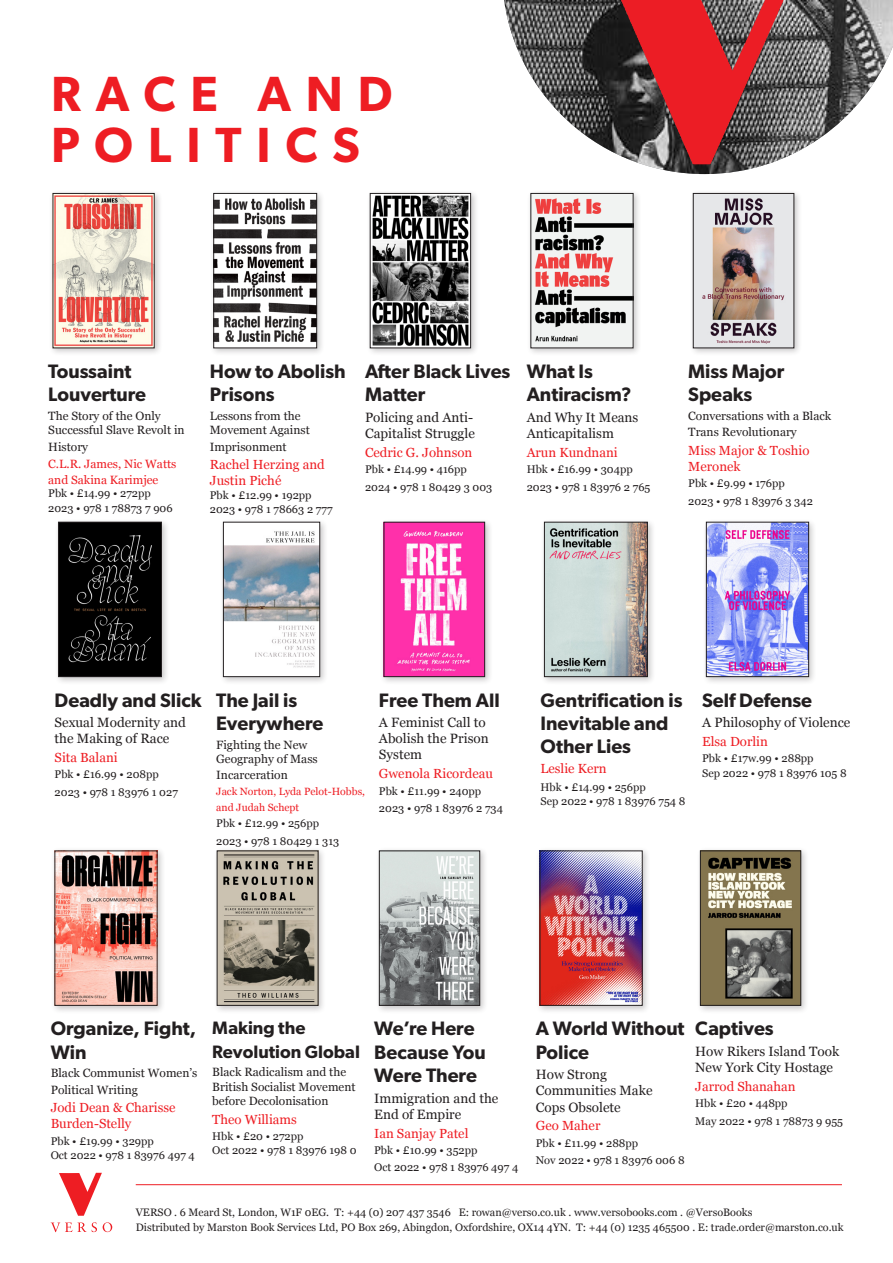
<style>
.page{position:relative;width:893px;height:1263px;background:#fff}
.page>*{position:absolute;margin:0;border:0;box-sizing:border-box;transform-origin:0 0}
.t1{font:600 49.5px "Gibson";letter-spacing:.3em;color:#ee1d23}
.t2{font:600 19.5px/23.4px "Gibson";color:#231f20}
.t3{font:600 18px/23.4px "Gibson";color:#231f20}
.sub{font:13.5px/16.2px "Georgia";color:#231f20}
.author{font:13.2px/15.9px "Georgia";color:#ee1d23}
.sub-2{font:12px/14.4px "Georgia";color:#231f20}
.author-2{font:12px/15.9px "Georgia";color:#ee1d23}
.biblio{font:11.1px "Georgia";color:#231f20}
.blurb{font:11.1px "Georgia";color:#231f20}
.t4{font:10.8px "Georgia";color:#231f20}
.author-3{font:10.5px/15.9px "Georgia";color:#ee1d23}
</style>
<div class="page">
<div style="left:366px;top:190px;width:113px;height:166px;background:#231f20;opacity:.25"></div>
<img style="left:372px;top:195px;width:97px;height:151px">
<div style="left:370px;top:193px;width:101px;height:155px;border:1px solid #231f20"></div>
<div style="left:380px;top:518px;width:113px;height:167px;background:#231f20;opacity:.25"></div>
<img style="left:386px;top:524px;width:97px;height:151px">
<div style="left:384px;top:522px;width:101px;height:155px;border:1px solid #231f20"></div>
<div style="left:375px;top:847px;width:113px;height:167px;background:#231f20;opacity:.25"></div>
<img style="left:381px;top:853px;width:97px;height:150px">
<div style="left:379px;top:851px;width:101px;height:154px;border:1px solid #231f20"></div>
<div style="left:527px;top:190px;width:114px;height:166px;background:#231f20;opacity:.25"></div>
<img style="left:533px;top:195px;width:98px;height:151px">
<div style="left:541px;top:518px;width:115px;height:167px;background:#231f20;opacity:.25"></div>
<img style="left:546px;top:524px;width:100px;height:151px">
<div style="left:544px;top:522px;width:104px;height:155px;border:1px solid #231f20"></div>
<div style="left:536px;top:847px;width:115px;height:167px;background:#231f20;opacity:.25"></div>
<img style="left:542px;top:853px;width:98px;height:150px">
<div style="left:689px;top:190px;width:113px;height:166px;background:#231f20;opacity:.25"></div>
<img style="left:695px;top:195px;width:97px;height:151px">
<div style="left:693px;top:193px;width:101px;height:155px;border:1px solid #231f20"></div>
<div style="left:702px;top:518px;width:115px;height:167px;background:#231f20;opacity:.25"></div>
<img style="left:708px;top:524px;width:99px;height:151px">
<div style="left:706px;top:522px;width:103px;height:155px;border:1px solid #231f20"></div>
<div style="left:697px;top:847px;width:112px;height:167px;background:#231f20;opacity:.25"></div>
<img style="left:702px;top:853px;width:97px;height:150px">
<div style="left:700px;top:851px;width:101px;height:154px;border:1px solid #231f20"></div>
<div style="left:55px;top:518px;width:115px;height:167px;background:#231f20;opacity:.25"></div>
<img style="left:60px;top:524px;width:100px;height:151px">
<div style="left:58px;top:522px;width:104px;height:155px;border:1px solid #231f20"></div>
<div style="left:51px;top:847px;width:115px;height:167px;background:#231f20;opacity:.25"></div>
<img style="left:57px;top:853px;width:98px;height:150px">
<div style="left:49px;top:190px;width:114px;height:166px;background:#231f20;opacity:.25"></div>
<img style="left:55px;top:195px;width:97px;height:151px">
<div style="left:220px;top:518px;width:108px;height:167px;background:#231f20;opacity:.25"></div>
<div style="left:223px;top:522px;width:97px;height:155px;background:#fff"></div>
<img style="left:225px;top:531px;width:93px;height:137px">
<div style="left:223px;top:522px;width:97px;height:155px;border:1px solid #231f20"></div>
<div style="left:213px;top:847px;width:114px;height:167px;background:#231f20;opacity:.25"></div>
<img style="left:219px;top:853px;width:97px;height:150px">
<div style="left:210px;top:190px;width:115px;height:166px;background:#231f20;opacity:.25"></div>
<img style="left:215px;top:195px;width:100px;height:151px">
<div style="left:213px;top:193px;width:104px;height:155px;border:1px solid #231f20"></div>
<hr style="left:136px;top:1184px;width:706px;height:1px;background:#ee1d23">
<svg style="left:59px;top:1173px;width:43px;height:43px"></svg>
<svg style="left:51px;top:1222px;width:35px;height:10px"></svg>
<svg style="left:92px;top:1222px;width:5px;height:10px"></svg>
<svg style="left:103px;top:1222px;width:9px;height:10px"></svg>
<img style="left:504px;top:0;width:389px;height:174px">
<img style="left:562px;top:0;width:284px;height:171px">
<p class="t1" style="left:51px;top:64px;width:343px">RACE AND</p>
<p class="t1" style="left:51px;top:116px;width:310px">POLITICS</p>
<p class="t2" style="left:48px;top:359px;width:99px">Toussaint<br>Louverture</p>
<p class="sub-2" style="left:48px;top:408px;width:138px">The Story of the Only<br>Successful Slave Revolt in</p>
<p class="sub-2" style="left:48px;top:439px;width:41px">History</p>
<p class="author-2" style="left:48px;top:455px;width:130px">C.L.R. James, Nic Watts and Sakina Karimjee</p>
<p class="blurb" style="left:48px;top:485px;width:104px">Pbk • £14.99 • 272pp</p>
<p class="biblio" style="left:48px;top:500px;width:126px">2023 • 978 1 78873 7 906</p>
<p class="t2" style="left:210px;top:359px;width:137px">How to Abolish<br>Prisons</p>
<p class="sub-2" style="left:210px;top:408px;width:101px">Lessons from the<br>Movement Against</p>
<p class="sub-2" style="left:210px;top:439px;width:78px">Imprisonment</p>
<p class="author" style="left:210px;top:456px;width:116px">Rachel Herzing and<br>Justin Piché</p>
<p class="blurb" style="left:210px;top:487px;width:103px">Pbk • £12.99 • 192pp</p>
<p class="biblio" style="left:210px;top:501px;width:124px">2023 • 978 1 78663 2 777</p>
<p class="t2" style="left:365px;top:359px;width:147px">After Black Lives<br>Matter</p>
<p class="sub" style="left:365px;top:408px;width:111px">Policing and Anti-<br>Capitalist Struggle</p>
<p class="author" style="left:365px;top:444px;width:109px">Cedric G. Johnson</p>
<p class="blurb" style="left:365px;top:461px;width:103px">Pbk • £14.99 • 416pp</p>
<p class="biblio" style="left:365px;top:479px;width:129px">2024 • 978 1 80429 3 003</p>
<p class="t2" style="left:527px;top:359px;width:106px">What Is<br>Antiracism?</p>
<p class="sub" style="left:527px;top:408px;width:113px">And Why It Means<br>Anticapitalism</p>
<p class="author" style="left:527px;top:444px;width:93px">Arun Kundnani</p>
<p class="blurb" style="left:527px;top:461px;width:108px">Hbk • £16.99 • 304pp</p>
<p class="biblio" style="left:527px;top:479px;width:125px">2023 • 978 1 83976 2 765</p>
<p class="t2" style="left:688px;top:359px;width:97px">Miss Major<br>Speaks</p>
<p class="sub-2" style="left:688px;top:407px;width:144px;line-height:16.2px">Conversations with a Black<br>Trans Revolutionary</p>
<p class="author" style="left:688px;top:442px;width:123px">Miss Major &amp; Toshio<br>Meronek</p>
<p class="blurb" style="left:688px;top:475px;width:98px">Pbk • £9.99 • 176pp</p>
<p class="biblio" style="left:688px;top:493px;width:126px">2023 • 978 1 83976 3 342</p>
<p class="t2" style="left:55px;top:688px;width:149px">Deadly and Slick</p>
<p class="sub" style="left:55px;top:714px;width:133px">Sexual Modernity and the Making of Race</p>
<p class="author" style="left:55px;top:749px;width:65px">Sita Balani</p>
<p class="blurb" style="left:55px;top:766px;width:106px">Pbk • £16.99 • 208pp</p>
<p class="biblio" style="left:55px;top:784px;width:125px">2023 • 978 1 83976 1 027</p>
<p class="t2" style="left:216px;top:688px;width:109px">The Jail is<br>Everywhere</p>
<p class="sub-2" style="left:216px;top:737px;width:103px">Fighting the New<br>Geography of Mass</p>
<p class="sub-2" style="left:216px;top:767px;width:73px">Incarceration</p>
<p class="author-3" style="left:216px;top:783px;width:150px">Jack Norton, Lyda Pelot-Hobbs, and Judah Schept</p>
<p class="blurb" style="left:216px;top:815px;width:104px">Pbk • £12.99 • 256pp</p>
<p class="biblio" style="left:216px;top:832px;width:124px">2023 • 978 1 80429 1 313</p>
<p class="t2" style="left:379px;top:688px;width:122px">Free Them All</p>
<p class="sub" style="left:379px;top:714px;width:111px">A Feminist Call to<br>Abolish the Prison<br>System</p>
<p class="author" style="left:379px;top:765px;width:116px">Gwenola Ricordeau</p>
<p class="blurb" style="left:379px;top:783px;width:104px">Pbk • £11.99 • 240pp</p>
<p class="biblio" style="left:379px;top:800px;width:126px">2023 • 978 1 83976 2 734</p>
<p class="t2" style="left:541px;top:688px;width:144px">Gentrification is<br>Inevitable and<br>Other Lies</p>
<p class="author" style="left:541px;top:760px;width:68px">Leslie Kern</p>
<p class="biblio" style="left:541px;top:779px;width:107px">Hbk • £14.99 • 256pp</p>
<p class="biblio" style="left:541px;top:793px;width:146px">Sep 2022 • 978 1 83976 754 8</p>
<p class="t2" style="left:702px;top:688px;width:111px">Self Defense</p>
<p class="sub" style="left:702px;top:714px;width:150px">A Philosophy of Violence</p>
<p class="author" style="left:702px;top:733px;width:67px">Elsa Dorlin</p>
<p class="biblio" style="left:702px;top:750px;width:113px">Pbk • £17w.99 • 288pp</p>
<p class="biblio" style="left:702px;top:764px;width:146px">Sep 2022 • 978 1 83976 105 8</p>
<p class="t2" style="left:51px;top:1016px;width:147px">Organize, Fight,<br>Win</p>
<p class="sub-2" style="left:51px;top:1064px;width:148px;line-height:16.2px">Black Communist Women’s<br>Political Writing</p>
<p class="author" style="left:51px;top:1099px;width:126px">Jodi Dean &amp; Charisse<br>Burden-Stelly</p>
<p class="biblio" style="left:51px;top:1132px;width:105px">Pbk • £19.99 • 329pp</p>
<p class="biblio" style="left:51px;top:1147px;width:146px">Oct 2022 • 978 1 83976 497 4</p>
<p class="t3" style="left:212px;top:1016px;width:149px">Making the<br>Revolution Global</p>
<p class="sub-2" style="left:212px;top:1064px;width:145px">Black Radicalism and the<br>British Socialist Movement before Decolonisation</p>
<p class="author" style="left:212px;top:1111px;width:86px">Theo Williams</p>
<p class="biblio" style="left:212px;top:1128px;width:93px">Hbk • £20 • 272pp</p>
<p class="biblio" style="left:212px;top:1142px;width:146px">Oct 2022 • 978 1 83976 198 0</p>
<p class="t2" style="left:374px;top:1016px;width:113px">We’re Here<br>Because You<br>Were There</p>
<p class="sub" style="left:374px;top:1089px;width:126px">Immigration and the<br>End of Empire</p>
<p class="author" style="left:374px;top:1124px;width:96px">Ian Sanjay Patel</p>
<p class="blurb" style="left:374px;top:1142px;width:105px">Pbk • £10.99 • 352pp</p>
<p class="biblio" style="left:374px;top:1159px;width:146px">Oct 2022 • 978 1 83976 497 4</p>
<p class="t2" style="left:536px;top:1016px;width:150px">A World Without<br>Police</p>
<p class="sub" style="left:536px;top:1066px;width:118px">How Strong<br>Communities Make<br>Cops Obsolete</p>
<p class="author" style="left:536px;top:1117px;width:66px">Geo Maher</p>
<p class="blurb" style="left:536px;top:1135px;width:104px">Pbk • £11.99 • 288pp</p>
<p class="biblio" style="left:536px;top:1152px;width:150px">Nov 2022 • 978 1 83976 006 8</p>
<p class="t2" style="left:695px;top:1016px;width:80px">Captives</p>
<p class="sub" style="left:695px;top:1042px;width:146px">How Rikers Island Took<br>New York City Hostage</p>
<p class="author" style="left:695px;top:1078px;width:102px">Jarrod Shanahan</p>
<p class="blurb" style="left:695px;top:1095px;width:94px">Hbk • £20 • 448pp</p>
<p class="biblio" style="left:695px;top:1113px;width:149px">May 2022 • 978 1 78873 9 955</p>
<p class="t4" style="left:136px;top:1204px;width:618px">VERSO . 6 Meard St, London, W1F 0EG. T: +44 (0) 207 437 3546 E: rowan@verso.co.uk . www.versobooks.com . @VersoBooks</p>
<p class="t4" style="left:136px;top:1219px;width:709px">Distributed by Marston Book Services Ltd, PO Box 269, Abingdon, Oxfordshire, OX14 4YN. T: +44 (0) 1235 465500 . E: trade.order@marston.co.uk</p>
</div>
